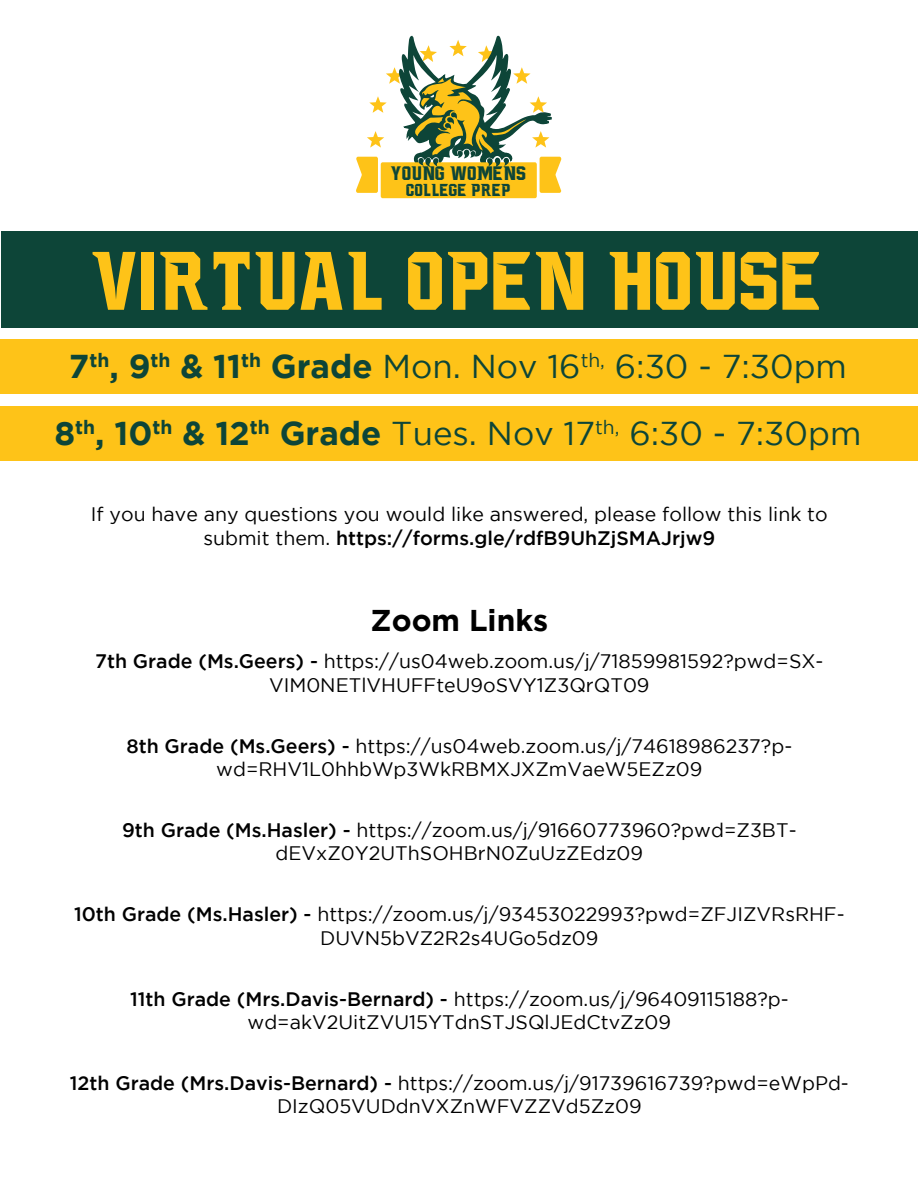
<style>
.page{position:relative;width:918px;height:1188px;background:#fff}
.page>*{position:absolute;margin:0;border:0;box-sizing:border-box;transform-origin:0 0}
.t1{font:82.5px "NCAA Michigan St Spartans";color:#fec318}
.t2{font:33px "Gotham";color:#0d4538}
.t3{font:700 30px "Gotham";color:#000}
.t4{font:19.5px/23.4px "Gotham";color:#000;text-align:center}
.t5{font:19.5px "NCAA Michigan St Spartans";color:#0d4538}
.t6{font:17.25px "NCAA Michigan St Spartans";color:#0d4538}
.s1{font-weight:700}
.s2{font-weight:500}
</style>
<div class="page">
<div style="left:381px;top:162px;width:156px;height:36px;background:#fec318;border-radius:2px"></div>
<svg style="left:356px;top:35px;width:206px;height:158px"></svg>
<div style="left:1px;top:232px;width:917px;height:96px;background:#0d4538"></div>
<div style="left:0;top:339px;width:918px;height:55px;background:#fec318"></div>
<div style="left:0;top:406px;width:918px;height:55px;background:#fec318"></div>
<p class="t5" style="left:391px;top:166px;width:137px">YOUNG WOMENS</p>
<p class="t6" style="left:406px;top:183px;width:106px">COLLEGE PREP</p>
<h1 class="t1" style="left:93px;top:251px;width:734px">VIRTUAL OPEN HOUSE</h1>
<h2 class="t2" style="left:69px;top:348px;width:780px"><span class="s1">7</span><sup>th</sup><span class="s1">, 9</span><sup>th</sup> <span class="s1">&amp; 11</span><sup>th</sup> <span class="s1">Grade</span> Mon. Nov 16<sup>th,</sup> 6:30 - 7:30pm</h2>
<h2 class="t2" style="left:55px;top:415px;width:808px"><span class="s1">8</span><sup>th</sup><span class="s1">, 10</span><sup>th</sup> <span class="s1">&amp; 12</span><sup>th</sup> <span class="s1">Grade</span> Tues. Nov 17<sup>th,</sup> 6:30 - 7:30pm</h2>
<p class="t4" style="left:91px;top:502px;width:738px">If you have any questions you would like answered, please follow this link to submit them. <span class="s2">https://forms.gle/rdfB9UhZjSMAJrjw9</span></p>
<h3 class="t3" style="left:371px;top:603px;width:179px">Zoom Links</h3>
<p class="t4" style="left:95px;top:650px;width:730px"><span class="s2">7th Grade (Ms.Geers) -</span> https://us04web.zoom.us/j/71859981592?pwd=SX-<br>VIM0NETlVHUFFteU9oSVY1Z3QrQT09</p>
<p class="t4" style="left:126px;top:734px;width:667px"><span class="s2">8th Grade (Ms.Geers) -</span> https://us04web.zoom.us/j/74618986237?p&shy;wd=RHV1L0hhbWp3WkRBMXJXZmVaeW5EZz09</p>
<p class="t4" style="left:122px;top:818px;width:676px"><span class="s2">9th Grade (Ms.Hasler) -</span> https://zoom.us/j/91660773960?pwd=Z3BT&shy;dEVxZ0Y2UThSOHBrN0ZuUzZEdz09</p>
<p class="t4" style="left:74px;top:902px;width:772px"><span class="s2">10th Grade (Ms.Hasler) -</span> https://zoom.us/j/93453022993?pwd=ZFJIZVRsRHF-<br>DUVN5bVZ2R2s4UGo5dz09</p>
<p class="t4" style="left:130px;top:987px;width:660px"><span class="s2">11th Grade (Mrs.Davis-Bernard) -</span> https://zoom.us/j/96409115188?p&shy;wd=akV2UitZVU15YTdnSTJSQlJEdCtvZz09</p>
<p class="t4" style="left:70px;top:1071px;width:781px"><span class="s2">12th Grade (Mrs.Davis-Bernard) -</span> https://zoom.us/j/91739616739?pwd=eWpPd-<br>DIzQ05VUDdnVXZnWFVZZVd5Zz09</p>
</div>
